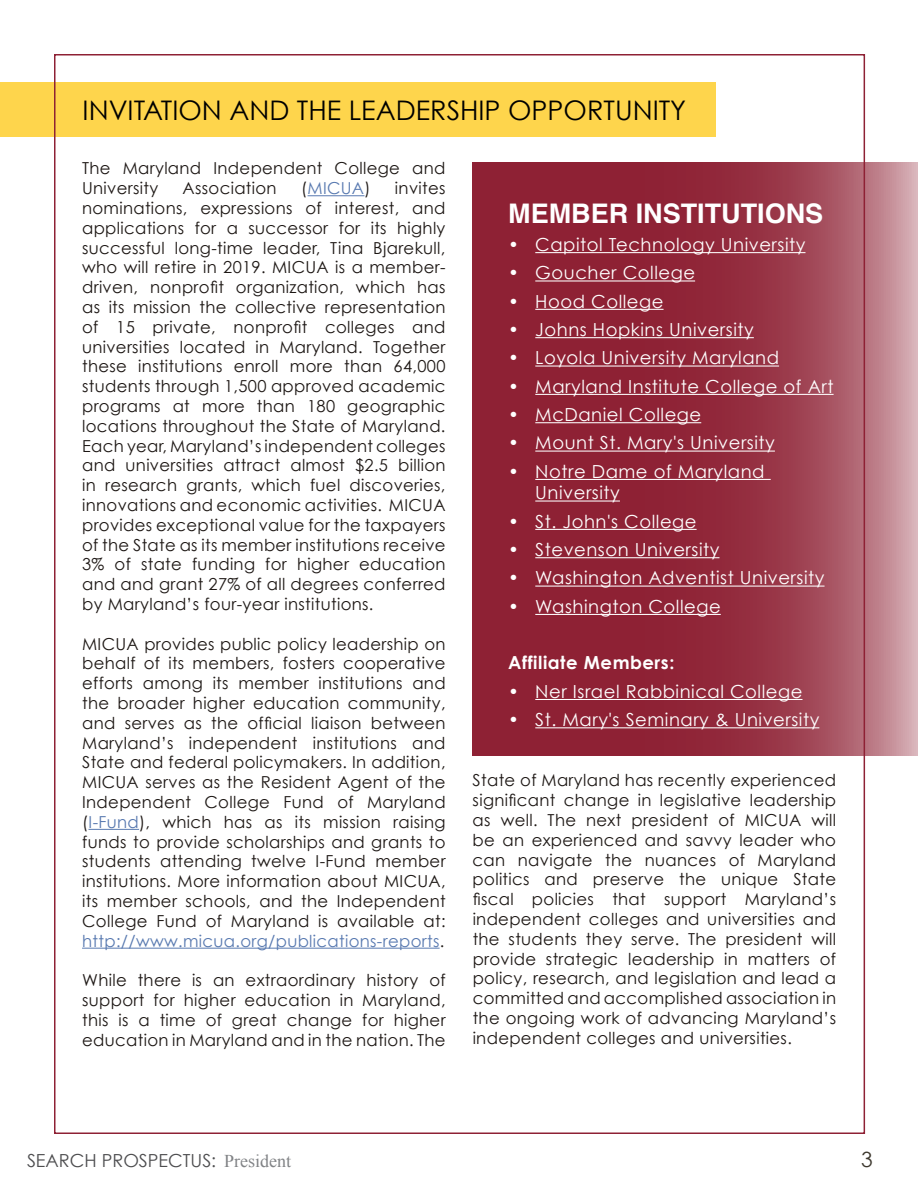
<style>
.page{position:relative;width:918px;height:1188px;background:#fff}
.page>*{position:absolute;margin:0;border:0;box-sizing:border-box;transform-origin:0 0}
.t1{font:27px "Century Gothic";color:#000}
.t2{font:700 27px "Helvetica";color:#fff}
.t3{font:21px "Century Gothic";color:#3d382e}
.t4{font:18px/21.6px "Century Gothic";letter-spacing:.03em;color:#fff}
.t5{font:18px "Century Gothic";color:#4d4d4f}
.t6{font:700 18px "Century Gothic";letter-spacing:.03em;color:#fff}
.t7{font:16.5px/19.8px "Century Gothic";letter-spacing:.02em;color:#1d1714;text-align:justify}
.t8{font:16.5px "Century Gothic";letter-spacing:.02em;color:#5879b0}
.s1{color:#1d1714}
.s2{color:#5879b0}
.s3{font-family:"Times New Roman";color:#818386}
</style>
<div class="page">
<div style="left:0;top:82px;width:716px;height:55px;background:#fed54c"></div>
<hr style="left:308px;top:195px;width:57px;height:1px;background:#5879b0">
<hr style="left:89px;top:829px;width:50px;height:1px;background:#5879b0">
<hr style="left:82px;top:948px;width:358px;height:1px;background:#5879b0">
<svg style="left:472px;top:162px;width:446px;height:594px;background:#9a3a4b"></svg>
<hr style="left:535px;top:252px;width:270px;height:1px;background:#fff">
<hr style="left:535px;top:280px;width:160px;height:2px;background:#fff">
<hr style="left:535px;top:309px;width:129px;height:1px;background:#fff">
<hr style="left:535px;top:337px;width:219px;height:1px;background:#fff">
<hr style="left:535px;top:366px;width:244px;height:1px;background:#fff">
<hr style="left:535px;top:394px;width:299px;height:1px;background:#fff">
<hr style="left:535px;top:422px;width:166px;height:1px;background:#fff">
<hr style="left:535px;top:451px;width:240px;height:1px;background:#fff">
<hr style="left:535px;top:479px;width:236px;height:1px;background:#fff">
<hr style="left:535px;top:501px;width:85px;height:1px;background:#fff">
<hr style="left:535px;top:529px;width:162px;height:1px;background:#fff">
<hr style="left:535px;top:557px;width:184px;height:1px;background:#fff">
<hr style="left:535px;top:586px;width:290px;height:1px;background:#fff">
<hr style="left:535px;top:614px;width:186px;height:1px;background:#fff">
<hr style="left:535px;top:699px;width:267px;height:1px;background:#fff">
<hr style="left:535px;top:727px;width:284px;height:1px;background:#fff">
<h1 class="t1" style="left:83px;top:93px;width:605px">INVITATION AND THE LEADERSHIP OPPORTUNITY</h1>
<p class="t7" style="left:82px;top:158px;width:365px">The Maryland Independent College and<br>University</p>
<p class="t7" style="left:183px;top:178px;width:96px">Association</p>
<p class="t8" style="left:301px;top:178px;width:71px"><span class="s1">(</span>MICUA<span class="s1">)</span></p>
<p class="t7" style="left:82px;top:178px;width:365px;text-indent:313px">invites nominations, expressions of interest, and applications for a successor for its highly successful long-time leader, Tina Bjarekull, who will retire in 2019. MICUA is a member&shy;driven, nonprofit organization, which has as its mission the collective representation of 15 private, nonprofit colleges and universities located in Maryland. Together these institutions enroll more than 64,000 students through 1,500 approved academic programs at more than 180 geographic locations throughout the State of Maryland.<br>Each year, Maryland’s independent colleges and universities attract almost $2.5 billion in research grants, which fuel discoveries, innovations and economic activities. MICUA provides exceptional value for the taxpayers of the State as its member institutions receive 3% of state funding for higher education and and grant 27% of all degrees conferred by Maryland’s four-year institutions.</p>
<p class="t7" style="left:82px;top:633px;width:365px">MICUA provides public policy leadership on behalf of its members, fosters cooperative efforts among its member institutions and the broader higher education community, and serves as the official liaison between Maryland’s independent institutions and State and federal policymakers. In addition, MICUA serves as the Resident Agent of the Independent College Fund of Maryland (<span class="s2">I-Fund</span>), which has as its mission raising funds to provide scholarships and grants to students attending twelve I-Fund member institutions. More information about MICUA, its member schools, and the Independent College Fund of Maryland is available at: <span class="s2">http://www.micua.org/publications-reports</span>.</p>
<p class="t7" style="left:82px;top:970px;width:365px">While there is an extraordinary history of support for higher education in Maryland, this is a time of great change for higher education in Maryland and in the nation. The</p>
<h1 class="t2" style="left:508px;top:191px;width:317px">MEMBER INSTITUTIONS</h1>
<p class="t4" style="left:508px;top:233px;width:299px">• Capitol Technology University</p>
<p class="t4" style="left:508px;top:262px;width:188px">• Goucher College</p>
<p class="t4" style="left:508px;top:290px;width:157px">• Hood College</p>
<p class="t4" style="left:508px;top:318px;width:247px">• Johns Hopkins University</p>
<p class="t4" style="left:508px;top:347px;width:272px">• Loyola University Maryland</p>
<p class="t4" style="left:508px;top:375px;width:327px">• Maryland Institute College of Art</p>
<p class="t4" style="left:508px;top:403px;width:194px">• McDaniel College</p>
<p class="t4" style="left:508px;top:432px;width:268px">• Mount St. Mary's University</p>
<p class="t4" style="left:535px;top:460px;width:231px;text-indent:-27px">• Notre Dame of Maryland<br>University</p>
<p class="t4" style="left:508px;top:510px;width:190px">• St. John's College</p>
<p class="t4" style="left:508px;top:538px;width:213px">• Stevenson University</p>
<p class="t4" style="left:508px;top:567px;width:318px">• Washington Adventist University</p>
<p class="t4" style="left:508px;top:595px;width:214px">• Washington College</p>
<p class="t6" style="left:508px;top:652px;width:168px">Affiliate Members:</p>
<p class="t4" style="left:508px;top:680px;width:296px">• Ner Israel Rabbinical College</p>
<p class="t4" style="left:508px;top:709px;width:313px">• St. Mary's Seminary &amp; University</p>
<p class="t7" style="left:473px;top:770px;width:365px">State of Maryland has recently experienced significant change in legislative leadership as well. The next president of MICUA will be an experienced and savvy leader who can navigate the nuances of Maryland politics and preserve the unique State fiscal policies that support Maryland’s independent colleges and universities and the students they serve. The president will provide strategic leadership in matters of policy, research, and legislation and lead a committed and accomplished association in the ongoing work of advancing Maryland’s independent colleges and universities.</p>
<p class="t5" style="left:27px;top:1150px;width:266px">SEARCH PROSPECTUS: <span class="s3">President</span></p>
<p class="t3" style="left:861px;top:1147px;width:13px">3</p>
</div>
